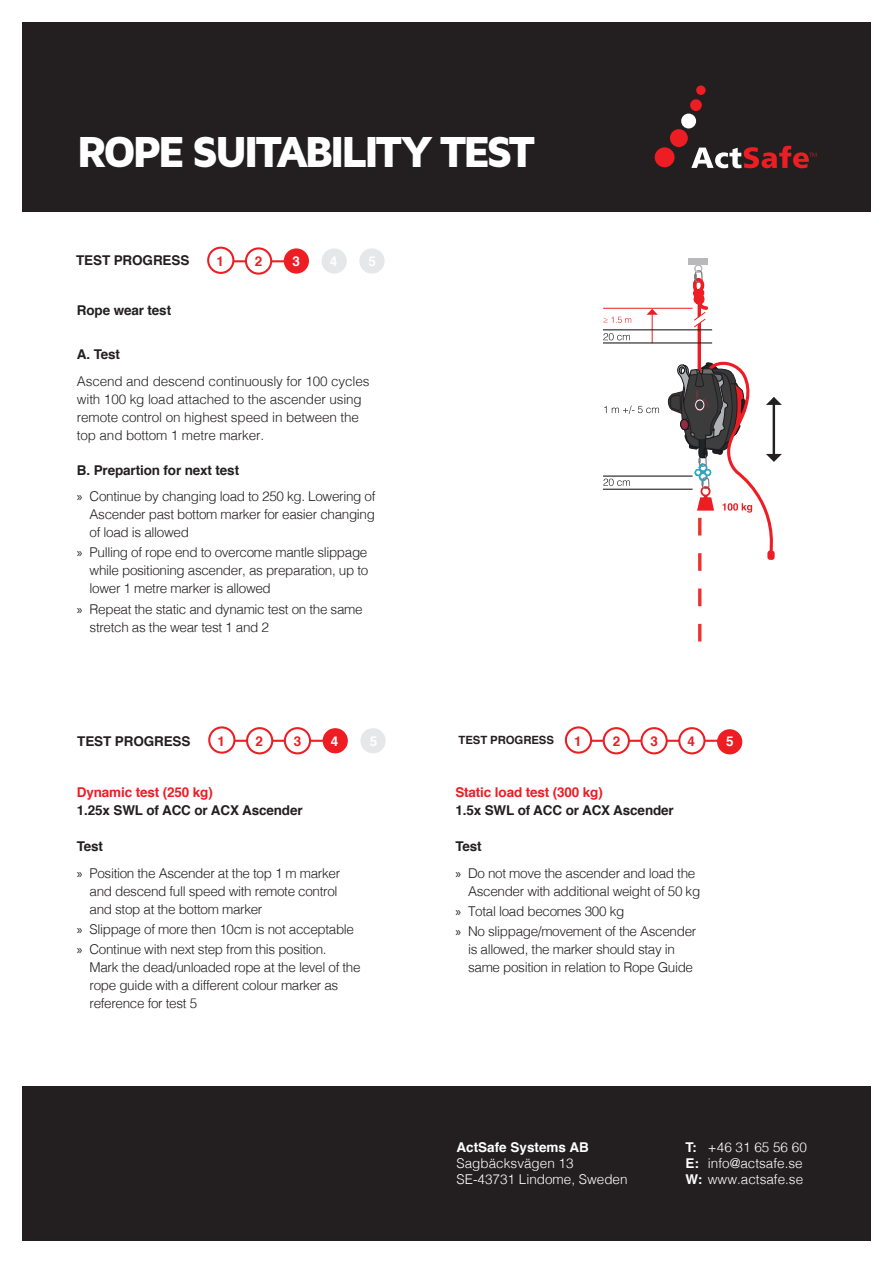
<style>
.page{position:relative;width:893px;height:1263px;background:#fff}
.page>*{position:absolute;margin:0;border:0;box-sizing:border-box;transform-origin:0 0}
.Brödtext{font:900 45px "Maven Pro";letter-spacing:-.095em;color:#fff}
.Bullet_list_light_ba{font:300 13.5px/18px "Helvetica";letter-spacing:-.025em;color:#231f20}
.Bullet_list_light_ba-2{font:700 13.5px/18px "Helvetica";letter-spacing:-.01em;color:#231f20}
.t1{font:300 13.5px/16.2px "Helvetica";color:#fff}
.Brödtext-2{font:700 13.5px "Helvetica";letter-spacing:-.01em;color:#231f20}
.Brödtext-3{font:700 13.5px "Helvetica";color:#ee1d23}
.Brödtext-4{font:700 13.5px "Helvetica";color:#fff}
.Brödtext-5{font:700 11.4px "Helvetica";letter-spacing:-.01em;color:#231f20}
.s1{font-family:"Myriad Pro";font-weight:400}
.s2{color:#ee1d23}
.s3{font-weight:700}
</style>
<div class="page">
<hr style="left:224px;top:260px;width:72px;height:2px;background:#ee1d23">
<div style="left:0;top:0;width:893px;height:211px;background:#231f20"></div>
<div style="left:655px;top:147px;width:20px;height:20px;background:#ee1d23;border-radius:50%"></div>
<div style="left:670px;top:129px;width:18px;height:18px;background:#ee1d23;border-radius:50%"></div>
<div style="left:681px;top:114px;width:15px;height:14px;background:#fff;border-radius:50%"></div>
<div style="left:690px;top:99px;width:12px;height:12px;background:#ee1d23;border-radius:50%"></div>
<div style="left:696px;top:86px;width:10px;height:9px;background:#ee1d23;border-radius:50%"></div>
<svg style="left:691px;top:146px;width:125px;height:22px"></svg>
<div style="left:0;top:1086px;width:893px;height:166px;background:#231f20"></div>
<div style="left:359px;top:248px;width:26px;height:26px;background:#e6e7e9;border-radius:50%"></div>
<div style="left:246px;top:248px;width:25px;height:26px;background:#fff;border-radius:50%"></div>
<div style="left:245px;top:247px;width:27px;height:28px;border:2px solid #ee1d23;border-radius:50%"></div>
<div style="left:284px;top:248px;width:25px;height:26px;background:#ee1d23;border-radius:50%"></div>
<div style="left:322px;top:248px;width:25px;height:26px;background:#e6e7e9;border-radius:50%"></div>
<div style="left:208px;top:248px;width:25px;height:25px;background:#fff;border-radius:50%"></div>
<div style="left:207px;top:247px;width:27px;height:27px;border:2px solid #ee1d23;border-radius:50%"></div>
<hr style="left:224px;top:740px;width:108px;height:2px;background:#ee1d23">
<div style="left:360px;top:728px;width:26px;height:25px;background:#e6e7e9;border-radius:50%"></div>
<div style="left:247px;top:728px;width:25px;height:25px;background:#fff;border-radius:50%"></div>
<div style="left:246px;top:727px;width:27px;height:27px;border:2px solid #ee1d23;border-radius:50%"></div>
<div style="left:285px;top:728px;width:25px;height:25px;background:#fff;border-radius:50%"></div>
<div style="left:284px;top:727px;width:27px;height:27px;border:2px solid #ee1d23;border-radius:50%"></div>
<div style="left:323px;top:728px;width:25px;height:25px;background:#ee1d23;border-radius:50%"></div>
<div style="left:209px;top:727px;width:25px;height:26px;background:#fff;border-radius:50%"></div>
<div style="left:208px;top:726px;width:27px;height:28px;border:2px solid #ee1d23;border-radius:50%"></div>
<hr style="left:581px;top:740px;width:149px;height:2px;background:#ee1d23">
<div style="left:717px;top:729px;width:25px;height:25px;background:#ee1d23;border-radius:50%"></div>
<div style="left:604px;top:728px;width:25px;height:25px;background:#fff;border-radius:50%"></div>
<div style="left:603px;top:727px;width:27px;height:27px;border:2px solid #ee1d23;border-radius:50%"></div>
<div style="left:641px;top:728px;width:26px;height:25px;background:#fff;border-radius:50%"></div>
<div style="left:640px;top:727px;width:28px;height:27px;border:2px solid #ee1d23;border-radius:50%"></div>
<div style="left:679px;top:728px;width:25px;height:25px;background:#fff;border-radius:50%"></div>
<div style="left:678px;top:727px;width:27px;height:27px;border:2px solid #ee1d23;border-radius:50%"></div>
<div style="left:566px;top:727px;width:25px;height:26px;background:#fff;border-radius:50%"></div>
<div style="left:565px;top:726px;width:27px;height:28px;border:2px solid #ee1d23;border-radius:50%"></div>
<div style="left:0;top:0;width:893px;height:21px;background:#fff"></div>
<div style="left:0;top:1242px;width:893px;height:21px;background:#fff"></div>
<div style="left:0;top:0;width:21px;height:1263px;background:#fff"></div>
<div style="left:872px;top:0;width:21px;height:1263px;background:#fff"></div>
<svg style="left:647px;top:309px;width:11px;height:33px"></svg>
<div style="left:689px;top:258px;width:19px;height:7px;background:#b9b9bc"></div>
<hr style="left:603px;top:489px;width:90px;height:1px;background:#231f20">
<hr style="left:603px;top:342px;width:109px;height:1px;background:#231f20">
<hr style="left:603px;top:475px;width:90px;height:2px;background:#231f20">
<hr style="left:603px;top:329px;width:109px;height:1px;background:#231f20">
<svg style="left:603px;top:333px;width:27px;height:7px"></svg>
<svg style="left:603px;top:479px;width:27px;height:7px"></svg>
<svg style="left:604px;top:405px;width:55px;height:9px"></svg>
<hr style="left:603px;top:308px;width:90px;height:1px;background:#ee1d23">
<svg style="left:603px;top:317px;width:28px;height:6px"></svg>
<svg style="left:668px;top:264px;width:114px;height:377px"></svg>
<p class="Brödtext" style="left:77px;top:123px;width:460px">ROPE SUITABILITY TEST</p>
<p class="Brödtext-2" style="left:76px;top:249px;width:115px">TEST PROGRESS</p>
<p class="Brödtext-3" style="left:216px;top:250px;width:9px">1</p>
<p class="Brödtext-3" style="left:255px;top:250px;width:9px">2</p>
<p class="Brödtext-4" style="left:292px;top:250px;width:9px">3</p>
<p class="Brödtext-4" style="left:330px;top:250px;width:9px">4</p>
<p class="Brödtext-4" style="left:368px;top:250px;width:9px">5</p>
<p class="Bullet_list_light_ba-2" style="left:77px;top:301px;width:96px">Rope wear test</p>
<p class="Bullet_list_light_ba-2" style="left:77px;top:346px;width:45px">A. Test</p>
<p class="Bullet_list_light_ba" style="left:77px;top:371px;width:294px">Ascend and descend continuously for 100 cycles with 100 kg load attached to the ascender using remote control on highest speed in between the top and bottom 1 metre marker.</p>
<p class="Bullet_list_light_ba-2" style="left:77px;top:461px;width:164px">B. Prepartion for next test</p>
<p class="Bullet_list_light_ba" style="left:90px;top:487px;width:287px;text-align:justify;text-indent:-13px"><span class="s1">»</span> Continue by changing load to 250 kg. Lowering of Ascender past bottom marker for easier changing of load is allowed</p>
<p class="Bullet_list_light_ba" style="left:90px;top:543px;width:280px;text-align:justify;text-indent:-13px"><span class="s1">»</span> Pulling of rope end to overcome mantle slippage while positioning ascender, as preparation, up to lower 1 metre marker is allowed</p>
<p class="Bullet_list_light_ba" style="left:90px;top:599px;width:274px;text-indent:-13px"><span class="s1">»</span> Repeat the static and dynamic test on the same stretch as the wear test 1 and 2</p>
<p class="Brödtext-2" style="left:77px;top:730px;width:115px">TEST PROGRESS</p>
<p class="Brödtext-3" style="left:218px;top:730px;width:9px">1</p>
<p class="Brödtext-3" style="left:255px;top:730px;width:9px">2</p>
<p class="Brödtext-3" style="left:294px;top:730px;width:9px">3</p>
<p class="Brödtext-4" style="left:331px;top:730px;width:9px">4</p>
<p class="Brödtext-4" style="left:370px;top:730px;width:9px">5</p>
<p class="Brödtext-5" style="left:459px;top:731px;width:97px">TEST PROGRESS</p>
<p class="Brödtext-3" style="left:574px;top:730px;width:9px">1</p>
<p class="Brödtext-3" style="left:613px;top:730px;width:9px">2</p>
<p class="Brödtext-3" style="left:650px;top:730px;width:9px">3</p>
<p class="Brödtext-3" style="left:687px;top:730px;width:9px">4</p>
<p class="Brödtext-4" style="left:726px;top:730px;width:9px">5</p>
<p class="Bullet_list_light_ba-2" style="left:77px;top:784px;width:227px"><span class="s2">Dynamic test (250 kg)<br></span>1.25x SWL of ACC or ACX Ascender</p>
<p class="Bullet_list_light_ba-2" style="left:77px;top:838px;width:28px">Test</p>
<p class="Bullet_list_light_ba" style="left:90px;top:863px;width:252px;text-indent:-13px"><span class="s1">»</span> Position the Ascender at the top 1 m marker and descend full speed with remote control and stop at the bottom marker</p>
<p class="Bullet_list_light_ba" style="left:77px;top:919px;width:279px"><span class="s1">»</span> Slippage of more then 10cm is not acceptable</p>
<p class="Bullet_list_light_ba" style="left:90px;top:939px;width:273px;text-indent:-13px"><span class="s1">»</span> Continue with next step from this position.<br>Mark the dead/unloaded rope at the level of the rope guide with a different colour marker as reference for test 5</p>
<p class="Bullet_list_light_ba-2" style="left:455px;top:784px;width:220px"><span class="s2">Static load test (300 kg)<br></span>1.5x SWL of ACC or ACX Ascender</p>
<p class="Bullet_list_light_ba-2" style="left:455px;top:838px;width:28px">Test</p>
<p class="Bullet_list_light_ba" style="left:468px;top:863px;width:234px;text-indent:-13px"><span class="s1">»</span> Do not move the ascender and load the<br>Ascender with additional weight of 50 kg</p>
<p class="Bullet_list_light_ba" style="left:455px;top:901px;width:170px"><span class="s1">»</span> Total load becomes 300 kg</p>
<p class="Bullet_list_light_ba" style="left:468px;top:921px;width:230px;text-indent:-13px"><span class="s1">»</span> No slippage/movement of the Ascender is allowed, the marker should stay in same position in relation to Rope Guide</p>
<p class="t1" style="left:457px;top:1138px;width:173px"><span class="s3">ActSafe Systems AB<br></span>Sagbäcksvägen 13<br>SE-43731 Lindome, Sweden</p>
<p class="t1" style="left:685px;top:1138px;width:123px"><span class="s3">T:</span> +46 31 65 56 60<br><span class="s3">E:</span> info@actsafe.se<br><span class="s3">W:</span> www.actsafe.se</p>
</div>
